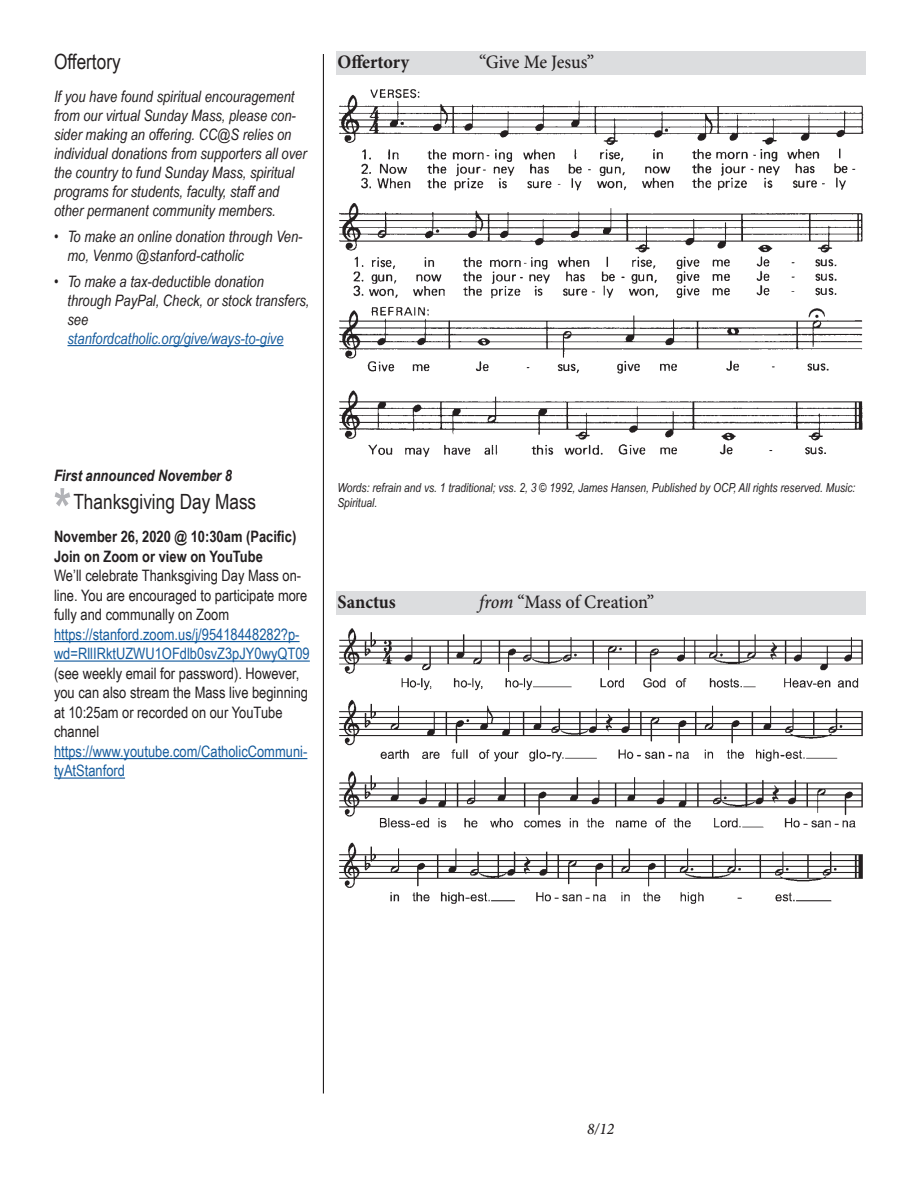
<style>
.page{position:relative;width:918px;height:1188px;background:#fff}
.page>*{position:absolute;margin:0;border:0;box-sizing:border-box;transform-origin:0 0}
.t1{font:700 54px "Arial Narrow";color:#b2b3b7}
.announcement_label{font:21px "Arial Narrow";color:#231f20}
.Music_Label{font:500 19.05px "Minion Pro";letter-spacing:-.005em;color:#231f20;scale:.95 1}
.Music_Label-2{font:700 19.05px "Minion Pro";color:#231f20;scale:.95 1}
.t2{font:italic 500 16.2px "Minion Pro";color:#231f20;scale:.95 1}
.announcement_text_mu{font:italic 15.75px/19px "Arial Narrow";color:#231f20}
.announcement_text{font:15.75px/19.5px "Arial Narrow";color:#231f20}
.announcement_text-2{font:700 15.75px "Arial Narrow";color:#231f20}
.announcement_highlig{font:italic 700 15.75px "Arial Narrow";color:#231f20}
.music_credit{font:italic 12.45px/15px "Arial Narrow";color:#231f20}
.s1{color:#175d9e}
.s2{font-style:italic}
</style>
<div class="page">
<hr style="left:323px;top:54px;width:1px;height:1040px;background:#231f20">
<hr style="left:68px;top:345px;width:216px;height:1px;background:#175d9e">
<hr style="left:54px;top:641px;width:246px;height:1px;background:#175d9e">
<hr style="left:54px;top:661px;width:256px;height:1px;background:#175d9e">
<hr style="left:54px;top:758px;width:253px;height:1px;background:#175d9e">
<hr style="left:54px;top:778px;width:71px;height:1px;background:#175d9e">
<div style="left:336px;top:591px;width:530px;height:24px;background:#dcdddf"></div>
<img style="left:339px;top:628px;width:524px;height:276px">
<div style="left:336px;top:51px;width:530px;height:24px;background:#dcdddf"></div>
<img style="left:338px;top:89px;width:526px;height:369px">
<p class="announcement_label" style="left:54px;top:46px;width:68px">Offertory</p>
<p class="announcement_text_mu" style="left:54px;top:86px;width:254px">If you have found spiritual encouragement from our virtual Sunday Mass, please con&shy;sider making an offering. CC@S relies on individual donations from supporters all over the country to fund Sunday Mass, spiritual programs for students, faculty, staff and other permanent community members.</p>
<p class="announcement_text_mu" style="left:68px;top:227px;width:237px;text-indent:-14px">• To make an online donation through Ven&shy;mo, Venmo @stanford-catholic</p>
<p class="announcement_text_mu" style="left:68px;top:271px;width:243px;text-indent:-14px">• To make a tax-deductible donation through PayPal, Check, or stock transfers, see<br><span class="s1">stanfordcatholic.org/give/ways-to-give</span></p>
<p class="Music_Label-2" style="left:338px;top:48px;width:77px">Offertory</p>
<p class="Music_Label" style="left:479px;top:49px;width:123px">“Give Me Jesus”</p>
<p class="announcement_highlig" style="left:54px;top:463px;width:179px">First announced November 8</p>
<p class="t1" style="left:54px;top:468px;width:19px">*</p>
<p class="announcement_label" style="left:73px;top:487px;width:184px">Thanksgiving Day Mass</p>
<p class="announcement_text-2" style="left:54px;top:525px;width:244px">November 26, 2020 @ 10:30am (Pacific)</p>
<p class="announcement_text-2" style="left:54px;top:544px;width:210px">Join on Zoom or view on YouTube</p>
<p class="announcement_text" style="left:54px;top:566px;width:257px">We’ll celebrate Thanksgiving Day Mass on&shy;line. You are encouraged to participate more fully and communally on Zoom <span class="s1">https://stanford.zoom.us/j/95418448282?p&shy;wd=RllIRktUZWU1OFdlb0svZ3pJY0wyQT09</span></p>
<p class="announcement_text" style="left:54px;top:663px;width:256px">(see weekly email for password). However, you can also stream the Mass live beginning at 10:25am or recorded on our YouTube channel <span class="s1">https://www.youtube.com/CatholicCommuni&shy;tyAtStanford</span></p>
<p class="music_credit" style="left:338px;top:480px;width:519px">Words: refrain and vs. 1 traditional; vss. 2, 3 © 1992, James Hansen, Published by OCP, All rights reserved. Music:<br>Spiritual.</p>
<p class="Music_Label-2" style="left:338px;top:588px;width:63px">Sanctus</p>
<p class="Music_Label" style="left:479px;top:589px;width:186px"><span class="s2">from</span> “Mass of Creation”</p>
<p class="t2" style="left:587px;top:1118px;width:30px">8/12</p>
</div>
